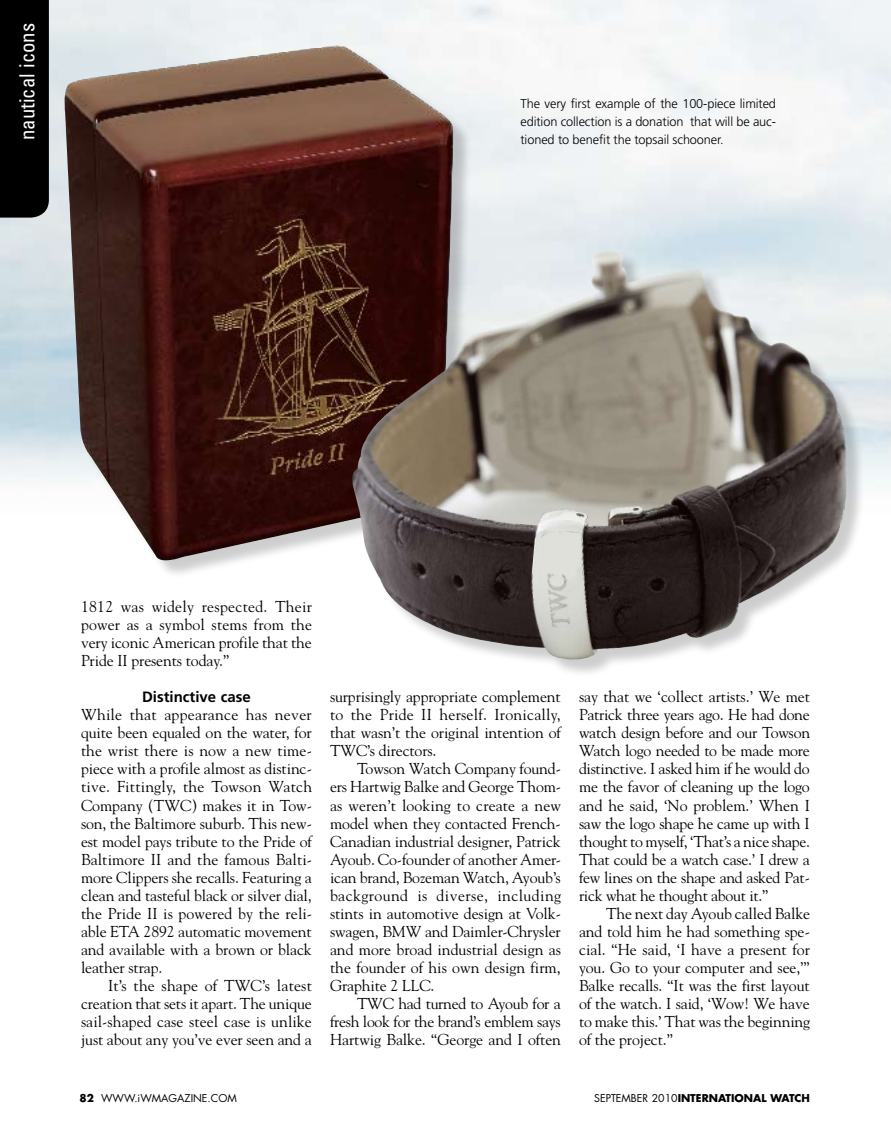
<style>
.page{position:relative;width:891px;height:1148px;background:#fff}
.page>*{position:absolute;margin:0;border:0;box-sizing:border-box;transform-origin:0 0}
.t1{font:condensed 20.85px "Univers";color:#fff}
.t2{font:15.75px/18px "Goudy";letter-spacing:-.01em;color:#000;text-align:justify}
.t3{font:700 15px "Frutiger";color:#000}
.t4{font:300 12.75px/18px "Frutiger";letter-spacing:-.01em;color:#000;text-align:justify}
.t5{font:700 10.5px "Futura";color:#000}
.t6{font:10.5px "Futura";color:#000}
.s1{font-weight:700}
.s2{font-weight:400}
</style>
<div class="page">
<div style="left:66px;top:47px;width:407px;height:533px;background:#000;opacity:.2"></div>
<img style="left:63px;top:45px;width:391px;height:520px">
<div style="left:353px;top:251px;width:514px;height:429px;background:#000;opacity:.2"></div>
<img style="left:350px;top:249px;width:499px;height:414px">
<div style="left:0;top:0;width:49px;height:218px;background:#000"></div>
<h1 class="t1" style="left:14px;top:140px;width:119px;rotate:-90deg">nautical icons</h1>
<p class="t4" style="left:520px;top:95px;width:257px">The very first example of the 100-piece limited edition collection is a donation that will be auc&shy;tioned to benefit the topsail schooner.</p>
<p class="t2" style="left:81px;top:597px;width:233px">1812 was widely respected. Their power as a symbol stems from the very iconic American profile that the Pride II presents today.”</p>
<p class="t3" style="left:142px;top:688px;width:110px">Distinctive case</p>
<p class="t2" style="left:81px;top:705px;width:233px">While that appearance has never quite been equaled on the water, for the wrist there is now a new time&shy;piece with a profile almost as distinc&shy;tive. Fittingly, the Towson Watch Company (TWC) makes it in Tow&shy;son, the Baltimore suburb. This new&shy;est model pays tribute to the Pride of Baltimore II and the famous Balti&shy;more Clippers she recalls. Featuring a clean and tasteful black or silver dial, the Pride II is powered by the reli&shy;able ETA 2892 automatic movement and available with a brown or black leather strap.</p>
<p class="t2" style="left:81px;top:975px;width:232px;text-indent:27px">It’s the shape of TWC’s latest creation that sets it apart. The unique sail-shaped case steel case is unlike just about any you’ve ever seen and a</p>
<p class="t2" style="left:330px;top:687px;width:233px">surprisingly appropriate complement to the Pride II herself. Ironically, that wasn’t the original intention of TWC’s directors.</p>
<p class="t2" style="left:330px;top:759px;width:233px;text-indent:27px">Towson Watch Company found&shy;ers Hartwig Balke and George Thom&shy;as weren’t looking to create a new model when they contacted French-Canadian industrial designer, Patrick Ayoub. Co-founder of another Amer&shy;ican brand, Bozeman Watch, Ayoub’s background is diverse, including stints in automotive design at Volk&shy;swagen, BMW and Daimler-Chrysler and more broad industrial design as the founder of his own design firm, Graphite 2 LLC.</p>
<p class="t2" style="left:330px;top:993px;width:233px;text-indent:27px">TWC had turned to Ayoub for a fresh look for the brand’s emblem says Hartwig Balke. “George and I often</p>
<p class="t2" style="left:579px;top:687px;width:233px">say that we ‘collect artists.’ We met Patrick three years ago. He had done watch design before and our Towson Watch logo needed to be made more distinctive. I asked him if he would do me the favor of cleaning up the logo and he said, ‘No problem.’ When I saw the logo shape he came up with I thought to myself, ‘That’s a nice shape.<br>That could be a watch case.’ I drew a few lines on the shape and asked Pat&shy;rick what he thought about it.”</p>
<p class="t2" style="left:579px;top:903px;width:233px;text-indent:27px">The next day Ayoub called Balke and told him he had something spe&shy;cial. “He said, ‘I have a present for you. Go to your computer and see,’” Balke recalls. “It was the first layout of the watch. I said, ‘Wow! We have to make this.’ That was the beginning of the project.”</p>
<p class="t6" style="left:80px;top:1091px;width:159px"><span class="s1">82</span> WWW.IWMAGAZINE.COM</p>
<p class="t5" style="left:594px;top:1091px;width:217px"><span class="s2">SEPTEMBER 2010</span>INTERNATIONAL WATCH</p>
</div>
